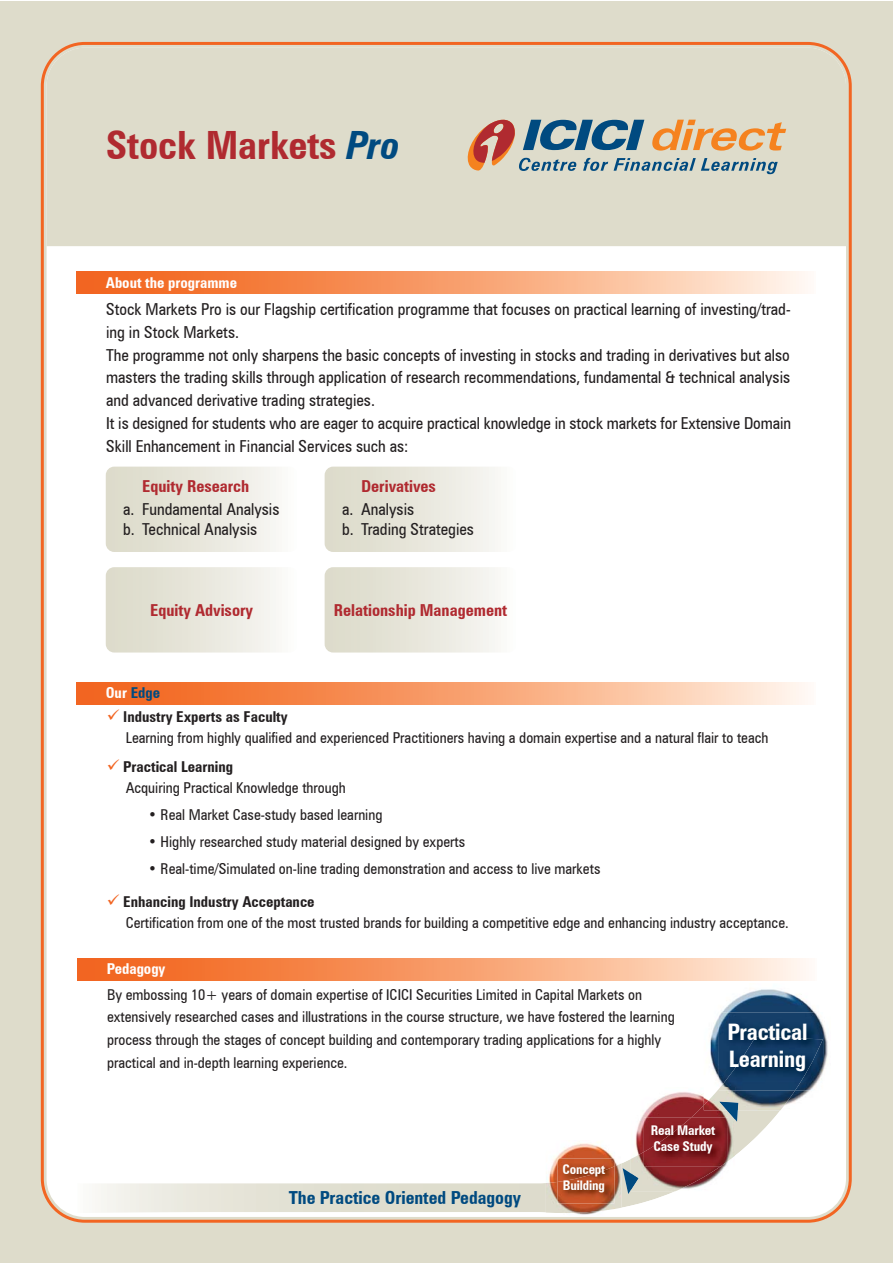
<style>
.page{position:relative;width:893px;height:1263px;background:#fff}
.page>*{position:absolute;margin:0;border:0;box-sizing:border-box;transform-origin:0 0}
.t1{font:700 condensed 39px "Zurich BT";color:#b02a30}
.t2{font:700 condensed 22.8px/27.3px "Zurich BT";letter-spacing:-.01em;color:#fff}
.t3{font:700 condensed 18px "Zurich BT";color:#004a80}
.t4{font:condensed 16.5px/22.8px "Zurich BT";color:#231f20}
.t5{font:700 condensed 16.5px "Zurich BT";color:#b02a30}
.t6{font:condensed 15px/22.8px "Zurich BT";color:#231f20}
.t7{font:700 condensed 15px "Zurich BT";color:#231f20}
.t8{font:700 condensed 15px "Zurich BT";color:#fff}
.t9{font:700 condensed 15px "Zurich BT";color:#004a80}
.t10{font:700 condensed 13.35px/16px "Zurich BT";letter-spacing:-.01em;color:#fff}
.t11{font:700 condensed 13.2px/15.9px "Zurich BT";letter-spacing:-.01em;color:#fff}
.s1{font-style:italic;color:#004a80}
.s2{color:#fff}
</style>
<div class="page">
<div style="left:0;top:1px;width:893px;height:1262px;background:#dedccb"></div>
<div style="left:41px;top:42px;width:811px;height:1181px;background:#fff"></div>
<svg style="left:47px;top:48px;width:799px;height:198px"></svg>
<svg style="left:76px;top:272px;width:740px;height:22px"></svg>
<div style="left:106px;top:467px;width:192px;height:85px;background:linear-gradient(to right,#dad8c6,#faf9f7);border-radius:9px"></div>
<div style="left:325px;top:467px;width:191px;height:85px;background:linear-gradient(to right,#dad8c6,#faf9f7);border-radius:9px"></div>
<div style="left:106px;top:567px;width:192px;height:85px;background:linear-gradient(to right,#dad8c6,#faf9f7);border-radius:9px"></div>
<div style="left:325px;top:567px;width:191px;height:85px;background:linear-gradient(to right,#dad8c6,#faf9f7);border-radius:9px"></div>
<svg style="left:77px;top:958px;width:740px;height:22px"></svg>
<svg style="left:77px;top:1110px;width:703px;height:103px"></svg>
<svg style="left:623px;top:1168px;width:15px;height:26px"></svg>
<svg style="left:76px;top:682px;width:740px;height:22px"></svg>
<img style="left:546px;top:1140px;width:76px;height:76px">
<img style="left:546px;top:1163px;width:76px;height:50px">
<img style="left:557px;top:1158px;width:57px;height:8px">
<img style="left:557px;top:1166px;width:57px;height:37px">
<img style="left:631px;top:1087px;width:73px;height:18px">
<img style="left:631px;top:1105px;width:104px;height:86px">
<img style="left:631px;top:1173px;width:7px;height:17px">
<img style="left:704px;top:983px;width:127px;height:127px">
<img style="left:704px;top:1090px;width:91px;height:20px">
<svg style="left:719px;top:1102px;width:19px;height:20px"></svg>
<img style="left:704px;top:1087px;width:15px;height:18px">
<img style="left:719px;top:1102px;width:16px;height:8px">
<img style="left:644px;top:1117px;width:84px;height:50px">
<img style="left:719px;top:1012px;width:105px;height:78px">
<img style="left:720px;top:1037px;width:103px;height:53px">
<img style="left:719px;top:1087px;width:16px;height:3px">
<svg style="left:464px;top:118px;width:322px;height:56px"></svg>
<svg style="left:108px;top:710px;width:11px;height:10px"></svg>
<svg style="left:108px;top:759px;width:11px;height:11px"></svg>
<svg style="left:108px;top:894px;width:11px;height:11px"></svg>
<h1 class="t1" style="left:106px;top:122px;width:296px">Stock Markets <span class="s1">Pro</span></h1>
<p class="t8" style="left:106px;top:273px;width:133px">About the programme</p>
<p class="t4" style="left:106px;top:298px;width:686px">Stock Markets Pro is our Flagship certification programme that focuses on practical learning of investing/trad&shy;ing in Stock Markets.<br>The programme not only sharpens the basic concepts of investing in stocks and trading in derivatives but also masters the trading skills through application of research recommendations, fundamental &amp; technical analysis and advanced derivative trading strategies.<br>It is designed for students who are eager to acquire practical knowledge in stock markets for Extensive Domain Skill Enhancement in Financial Services such as:</p>
<p class="t5" style="left:142px;top:476px;width:109px">Equity Research</p>
<p class="t4" style="left:123px;top:499px;width:158px;line-height:19.8px">a. Fundamental Analysis b. Technical Analysis</p>
<p class="t5" style="left:361px;top:476px;width:76px">Derivatives</p>
<p class="t4" style="left:342px;top:499px;width:133px;line-height:19.8px">a. Analysis<br>b. Trading Strategies</p>
<p class="t5" style="left:150px;top:600px;width:104px">Equity Advisory</p>
<p class="t5" style="left:334px;top:600px;width:175px">Relationship Management</p>
<p class="t9" style="left:106px;top:684px;width:56px"><span class="s2">Our</span> Edge</p>
<p class="t7" style="left:123px;top:708px;width:166px">Industry Experts as Faculty</p>
<p class="t6" style="left:126px;top:726px;width:644px">Learning from highly qualified and experienced Practitioners having a domain expertise and a natural flair to teach</p>
<p class="t7" style="left:123px;top:757px;width:111px">Practical Learning</p>
<p class="t6" style="left:126px;top:776px;width:222px">Acquiring Practical Knowledge through</p>
<p class="t6" style="left:148px;top:803px;width:236px">• Real Market Case-study based learning</p>
<p class="t6" style="left:148px;top:830px;width:319px">• Highly researched study material designed by experts</p>
<p class="t6" style="left:148px;top:857px;width:454px">• Real-time/Simulated on-line trading demonstration and access to live markets</p>
<p class="t7" style="left:123px;top:892px;width:193px">Enhancing Industry Acceptance</p>
<p class="t6" style="left:126px;top:911px;width:664px">Certification from one of the most trusted brands for building a competitive edge and enhancing industry acceptance.</p>
<p class="t8" style="left:107px;top:960px;width:60px">Pedagogy</p>
<p class="t6" style="left:107px;top:983px;width:569px">By embossing 10+ years of domain expertise of ICICI Securities Limited in Capital Markets on extensively researched cases and illustrations in the course structure, we have fostered the learning process through the stages of concept building and contemporary trading applications for a highly practical and in-depth learning experience.</p>
<h2 class="t2" style="left:728px;top:1018px;width:81px">Practical<br>Learning</h2>
<p class="t3" style="left:289px;top:1186px;width:234px">The Practice Oriented Pedagogy</p>
<p class="t11" style="left:562px;top:1161px;width:44px">Concept<br>Building</p>
<p class="t10" style="left:651px;top:1122px;width:66px">Real Market<br>Case Study</p>
</div>
